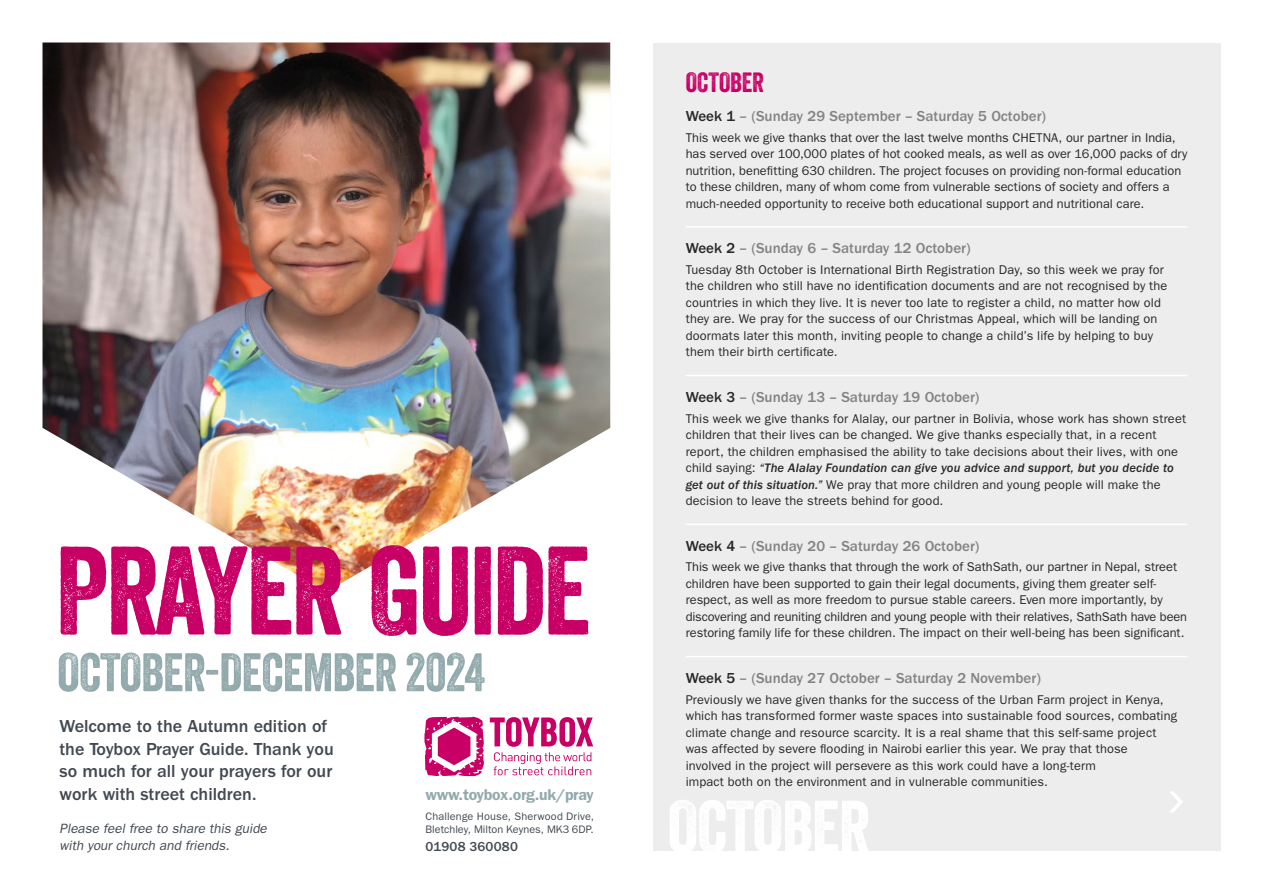
<style>
.page{position:relative;width:1263px;height:893px;background:#fff}
.page>*{position:absolute;margin:0;border:0;box-sizing:border-box;transform-origin:0 0}
.t1{font:121.5px "Veneer";letter-spacing:-.03em;color:#c80065}
.t2{font:52.5px "Veneer";letter-spacing:-.015em;color:#93aaad}
.t3{font:27px "Veneer";letter-spacing:-.005em;color:#c80065}
.t4{font:500 18px/22.5px "ITC Franklin Gothic Std";color:#424951}
.t5{font:600 15.75px "ITC Franklin Gothic Std";letter-spacing:-.02em;color:#93aaad}
.t6{font:500 15px "ITC Franklin Gothic Std";color:#838383}
.t7{font:italic 13.5px/16.5px "ITC Franklin Gothic Std";color:#424951}
.t8{font:500 13.5px "ITC Franklin Gothic Std";letter-spacing:.015em;color:#424951}
.t9{font:12.75px/16.5px "ITC Franklin Gothic Std";letter-spacing:.005em;color:#282827}
.t10{font:12.75px "ITC Franklin Gothic Std Med It";letter-spacing:.01em;color:#282827}
.t11{font:10.8px/13.5px "ITC Franklin Gothic Std";letter-spacing:.01em;color:#424951}
.s1{color:#282827}
.s2{font-family:"ITC Franklin Gothic Std"}
.s3{font-family:"ITC Franklin Gothic Std Med It"}
</style>
<div class="page">
<div style="left:653px;top:43px;width:567px;height:807px;background:#ededed"></div>
<img style="left:43px;top:43px;width:567px;height:548px">
<svg style="left:424px;top:717px;width:60px;height:59px"></svg>
<svg style="left:490px;top:717px;width:103px;height:58px"></svg>
<svg style="left:1170px;top:792px;width:13px;height:20px"></svg>
<hr style="left:686px;top:226px;width:501px;height:2px;background:#fff">
<hr style="left:686px;top:375px;width:501px;height:1px;background:#fff">
<hr style="left:686px;top:524px;width:501px;height:1px;background:#fff">
<hr style="left:686px;top:656px;width:501px;height:1px;background:#fff">
<h1 class="t1" style="left:55px;top:517px;width:537px">PRAYER GUIDE</h1>
<h2 class="t2" style="left:57px;top:640px;width:429px">OCTOBER-DECEMBER 2024</h2>
<h3 class="t4" style="left:60px;top:715px;width:276px">Welcome to the Autumn edition of the Toybox Prayer Guide. Thank you so much for all your prayers for our work with street children.</h3>
<p class="t7" style="left:60px;top:820px;width:212px">Please feel free to share this guide with your church and friends.</p>
<p class="t5" style="left:425px;top:785px;width:170px">www.toybox.org.uk/pray</p>
<p class="t11" style="left:425px;top:809px;width:170px">Challenge House, Sherwood Drive,<br>Bletchley, Milton Keynes, MK3 6DP.</p>
<p class="t8" style="left:425px;top:839px;width:94px">01908 360080</p>
<h3 class="t3" style="left:686px;top:66px;width:80px">OCTOBER</h3>
<p class="t6" style="left:686px;top:107px;width:362px"><span class="s1">Week 1</span> – (Sunday 29 September – Saturday 5 October)</p>
<p class="t9" style="left:686px;top:129px;width:503px">This week we give thanks that over the last twelve months CHETNA, our partner in India, has served over 100,000 plates of hot cooked meals, as well as over 16,000 packs of dry nutrition, benefitting 630 children. The project focuses on providing non-formal education to these children, many of whom come from vulnerable sections of society and offers a much-needed opportunity to receive both educational support and nutritional care.</p>
<p class="t6" style="left:686px;top:240px;width:286px"><span class="s1">Week 2</span> – (Sunday 6 – Saturday 12 October)</p>
<p class="t9" style="left:686px;top:261px;width:483px">Tuesday 8th October is International Birth Registration Day, so this week we pray for the children who still have no identification documents and are not recognised by the countries in which they live. It is never too late to register a child, no matter how old they are. We pray for the success of our Christmas Appeal, which will be landing on doormats later this month, inviting people to change a child’s life by helping to buy them their birth certificate.</p>
<p class="t6" style="left:686px;top:388px;width:295px"><span class="s1">Week 3</span> – (Sunday 13 – Saturday 19 October)</p>
<p class="t9" style="left:686px;top:410px;width:502px">This week we give thanks for Alalay, our partner in Bolivia, whose work has shown street children that their lives can be changed. We give thanks especially that, in a recent report, the children emphasised the ability to take decisions about their lives, with one</p>
<p class="t10" style="left:686px;top:461px;width:490px"><span class="s2">child saying:</span> “The Alalay Foundation can give you advice and support, but you decide to</p>
<p class="t9" style="left:686px;top:476px;width:476px"><span class="s3">get out of this situation.”</span> We pray that more children and young people will make the decision to leave the streets behind for good.</p>
<p class="t6" style="left:686px;top:537px;width:295px"><span class="s1">Week 4</span> – (Sunday 20 – Saturday 26 October)</p>
<p class="t9" style="left:686px;top:559px;width:503px">This week we give thanks that through the work of SathSath, our partner in Nepal, street children have been supported to gain their legal documents, giving them greater self&shy;respect, as well as more freedom to pursue stable careers. Even more importantly, by discovering and reuniting children and young people with their relatives, SathSath have been restoring family life for these children. The impact on their well-being has been significant.</p>
<p class="t6" style="left:686px;top:669px;width:357px"><span class="s1">Week 5</span> – (Sunday 27 October – Saturday 2 November)</p>
<p class="t9" style="left:686px;top:691px;width:493px">Previously we have given thanks for the success of the Urban Farm project in Kenya, which has transformed former waste spaces into sustainable food sources, combating climate change and resource scarcity. It is a real shame that this self-same project was affected by severe flooding in Nairobi earlier this year. We pray that those<br>involved in the project will persevere as this work could have a long-term<br>impact both on the environment and in vulnerable communities.</p>
</div>
